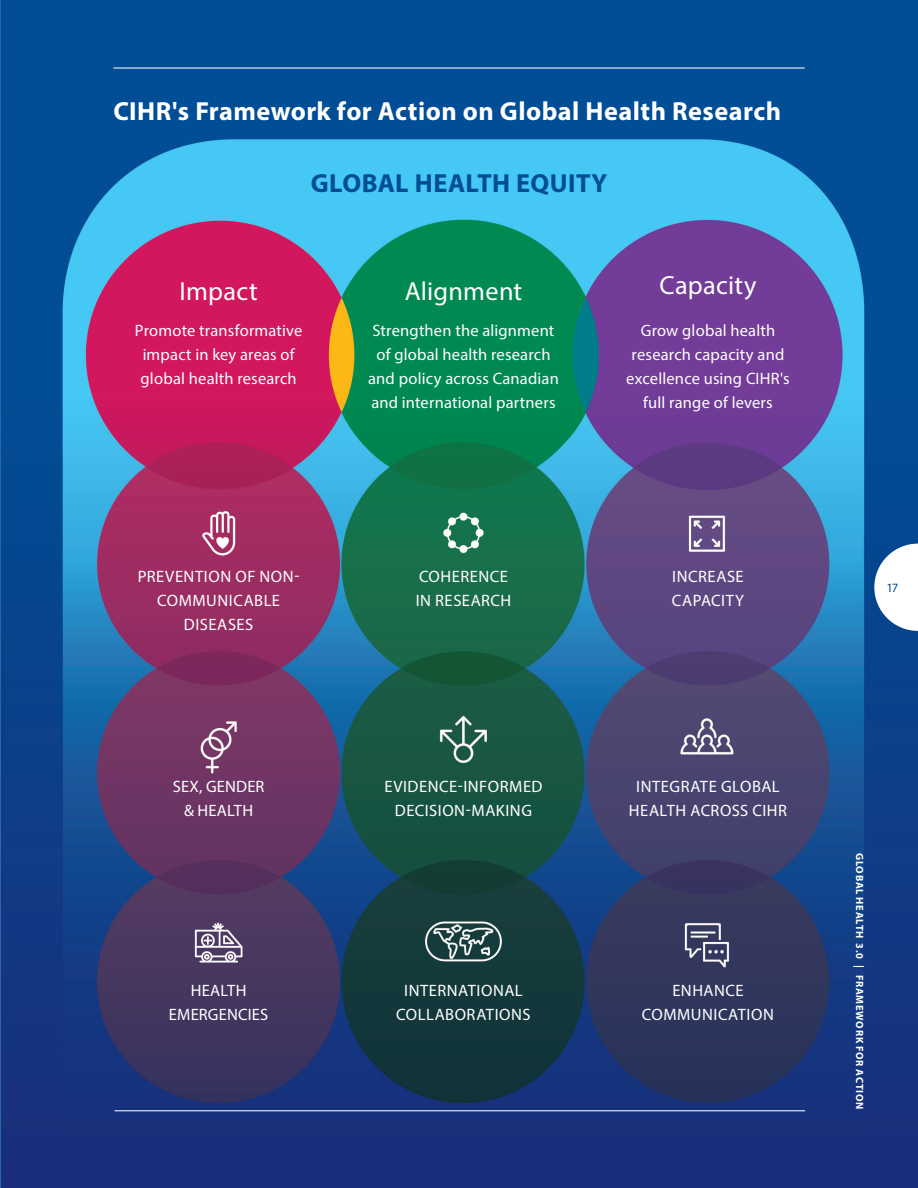
<style>
.page{position:relative;width:918px;height:1188px;background:#fff}
.page>*{position:absolute;margin:0;border:0;box-sizing:border-box;transform-origin:0 0}
.H2{font:700 26.25px "Myriad Pro";letter-spacing:.015em;color:#fff}
.H2-2{font:26.25px "Myriad Pro";letter-spacing:.01em;color:#fff}
.H2-3{font:700 26.25px "Myriad Pro";letter-spacing:.015em;color:#014d95}
.t1{font:16.5px/24px "Myriad Pro";letter-spacing:.015em;color:#fff;text-align:center}
.t2{font:16.5px/24px "Myriad Pro";letter-spacing:.035em;color:#fff;text-align:center}
.t3{font:12.75px "Myriad Pro";color:#014d95}
.t4{font:700 10.5px "Myriad Pro";letter-spacing:.07em;color:#fff}
</style>
<div class="page">
<img style="left:0;top:0;width:918px;height:1188px">
<svg style="left:874px;top:544px;width:44px;height:87px"></svg>
<hr style="left:113px;top:68px;width:692px;height:1px;background:#fff">
<hr style="left:114px;top:1110px;width:691px;height:1px;background:#fff">
<h1 class="H2" style="left:113px;top:94px;width:669px">CIHR's Framework for Action on Global Health Research</h1>
<h1 class="H2-3" style="left:311px;top:166px;width:298px">GLOBAL HEALTH EQUITY</h1>
<h1 class="H2-2" style="left:180px;top:275px;width:80px">Impact</h1>
<p class="t1" style="left:135px;top:318px;width:169px">Promote transformative impact in key areas of global health research</p>
<h1 class="H2-2" style="left:405px;top:275px;width:119px">Alignment</h1>
<p class="t1" style="left:368px;top:318px;width:192px">Strengthen the alignment of global health research and policy across Canadian and international partners</p>
<h1 class="H2-2" style="left:659px;top:269px;width:99px">Capacity</h1>
<p class="t1" style="left:626px;top:318px;width:165px">Grow global health research capacity and excellence using CIHR's full range of levers</p>
<p class="t2" style="left:138px;top:564px;width:163px">PREVENTION OF NON-<br>COMMUNICABLE<br>DISEASES</p>
<p class="t1" style="left:173px;top:774px;width:93px">SEX, GENDER &amp; HEALTH</p>
<p class="t1" style="left:416px;top:564px;width:97px;text-align:left">COHERENCE<br>IN RESEARCH</p>
<p class="t2" style="left:384px;top:774px;width:160px">EVIDENCE-INFORMED<br>DECISION-MAKING</p>
<p class="t2" style="left:672px;top:564px;width:74px;text-align:left">INCREASE<br>CAPACITY</p>
<p class="t1" style="left:629px;top:774px;width:160px">INTEGRATE GLOBAL<br>HEALTH ACROSS CIHR</p>
<p class="t1" style="left:169px;top:978px;width:101px">HEALTH<br>EMERGENCIES</p>
<p class="t2" style="left:396px;top:978px;width:136px">INTERNATIONAL<br>COLLABORATIONS</p>
<p class="t1" style="left:642px;top:978px;width:134px">ENHANCE<br>COMMUNICATION</p>
<p class="t3" style="left:886px;top:580px;width:14px">17</p>
<p class="t4" style="left:867px;top:853px;width:258px;rotate:90deg">GLOBAL HEALTH 3.0 | FRAMEWORK FOR ACTION</p>
</div>
